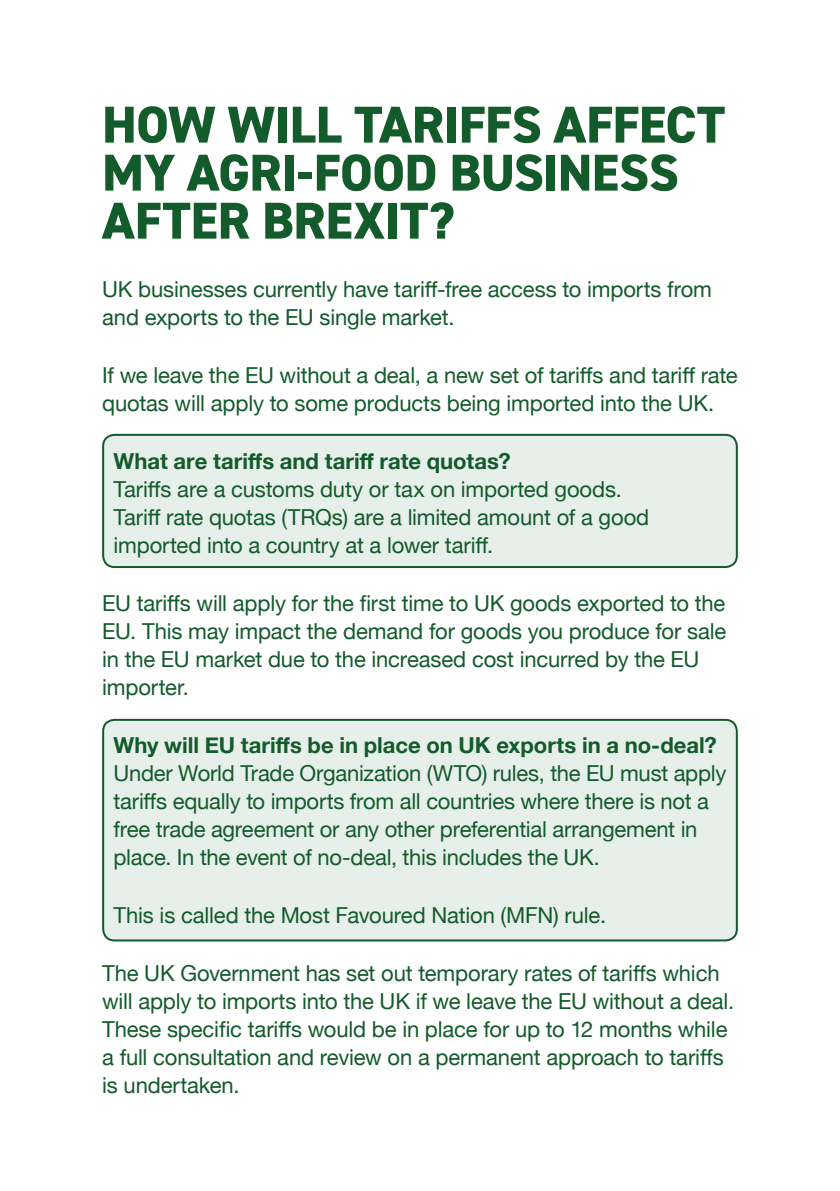
<style>
.page{position:relative;width:840px;height:1191px;background:#fff}
.page>*{position:absolute;margin:0;border:0;box-sizing:border-box;transform-origin:0 0}
.t1{font:800 52px/48px "DIN2014";letter-spacing:-.01em;color:#135b2a}
.New_body{font:22px/28px "Helvetica Neue";letter-spacing:-.01em;color:#135b2a}
.Body_box{font:22px/28px "Helvetica Neue";letter-spacing:-.01em;color:#135b2a}
.t2{font:700 22px "Helvetica Neue";color:#135b2a}
</style>
<div class="page">
<div style="left:103px;top:720px;width:633px;height:220px;background:#e7efea;border-radius:11px"></div>
<div style="left:102px;top:719px;width:635px;height:222px;border:2px solid #135b2a;border-radius:11px"></div>
<div style="left:103px;top:435px;width:633px;height:132px;background:#e7efea;border-radius:11px"></div>
<div style="left:102px;top:434px;width:635px;height:134px;border:2px solid #135b2a;border-radius:11px"></div>
<h2 class="t1" style="left:102px;top:101px;width:624px">HOW WILL TARIFFS AFFECT<br>MY AGRI-FOOD BUSINESS<br>AFTER BREXIT?</h2>
<p class="New_body" style="left:102px;top:276px;width:611px">UK businesses currently have tariff-free access to imports from and exports to the EU single market.</p>
<p class="New_body" style="left:102px;top:362px;width:636px">If we leave the EU without a deal, a new set of tariffs and tariff rate quotas will apply to some products being imported into the UK.</p>
<h3 class="t2" style="left:113px;top:443px;width:398px">What are tariffs and tariff rate quotas?</h3>
<p class="Body_box" style="left:113px;top:476px;width:509px">Tariffs are a customs duty or tax on imported goods.</p>
<p class="Body_box" style="left:113px;top:504px;width:537px">Tariff rate quotas (TRQs) are a limited amount of a good imported into a country at a lower tariff.</p>
<p class="New_body" style="left:102px;top:590px;width:625px">EU tariffs will apply for the first time to UK goods exported to the EU. This may impact the demand for goods you produce for sale in the EU market due to the increased cost incurred by the EU importer.</p>
<h3 class="t2" style="left:113px;top:727px;width:604px">Why will EU tariffs be in place on UK exports in a no-deal?</h3>
<p class="Body_box" style="left:113px;top:760px;width:614px">Under World Trade Organization (WTO) rules, the EU must apply tariffs equally to imports from all countries where there is not a free trade agreement or any other preferential arrangement in place. In the event of no-deal, this includes the UK.</p>
<p class="New_body" style="left:113px;top:902px;width:494px">This is called the Most Favoured Nation (MFN) rule.</p>
<p class="New_body" style="left:102px;top:960px;width:633px">The UK Government has set out temporary rates of tariffs which will apply to imports into the UK if we leave the EU without a deal.<br>These specific tariffs would be in place for up to 12 months while a full consultation and review on a permanent approach to tariffs is undertaken.</p>
</div>
